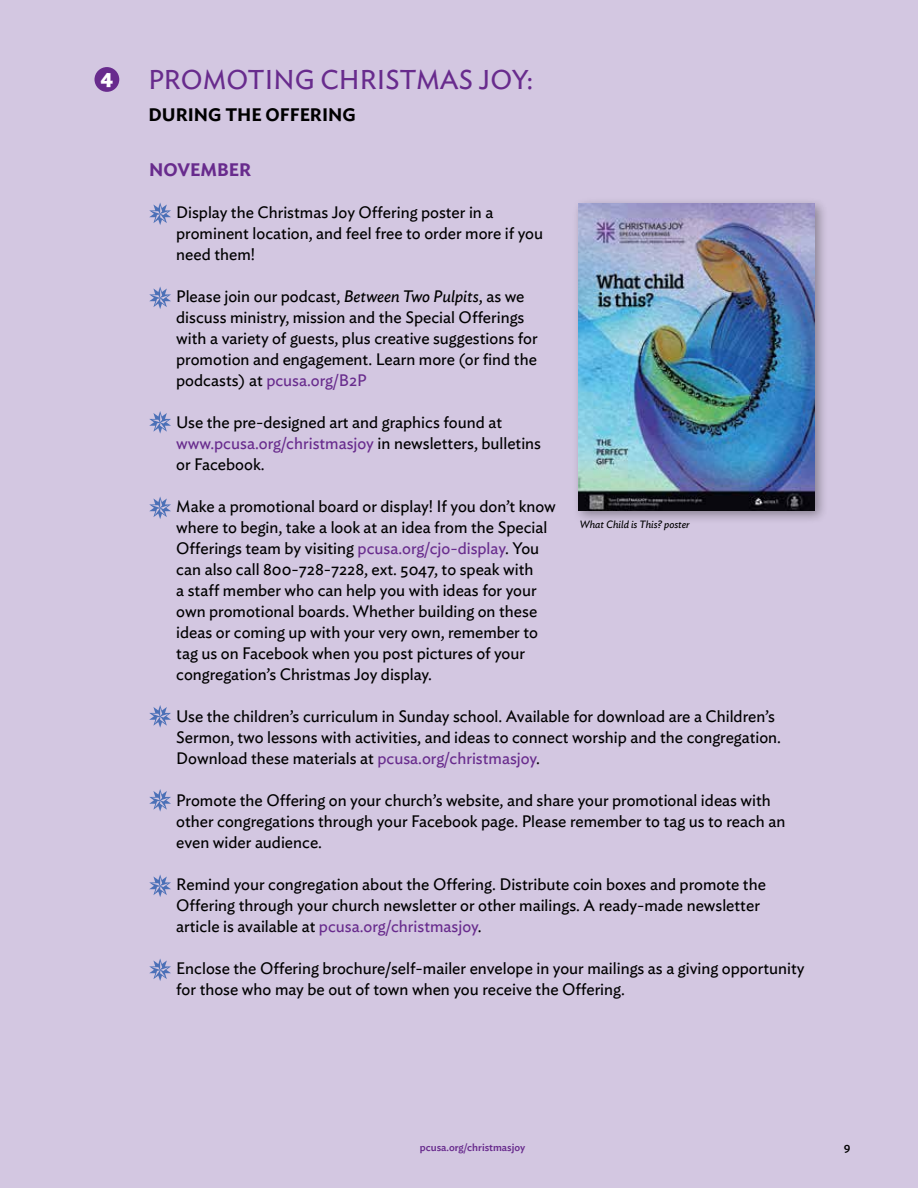
<style>
.page{position:relative;width:918px;height:1188px;background:#d3c7e1}
.page>*{position:absolute;margin:0;border:0;box-sizing:border-box;transform-origin:0 0}
.t1{font:27px "Ideal Sans";color:#682b8d}
.t2{font:700 21px "Ideal Sans";color:#fff}
.t3{font:600 18px "Ideal Sans";color:#000}
.t4{font:600 18px "Ideal Sans";color:#682b8d}
.t5{font:16.5px/21px "Ideal Sans";color:#000}
.t6{font:500 12px "Ideal Sans";color:#000}
.t7{font:500 10.5px "Ideal Sans";color:#682b8d}
.t8{font:italic 10.5px "Ideal Sans";color:#000}
.s1{font-style:italic}
.s2{color:#682b8d}
</style>
<div class="page">
<div style="left:94px;top:67px;width:25px;height:25px;background:#682b8d;border-radius:50%"></div>
<svg style="left:149px;top:203px;width:22px;height:22px"></svg>
<svg style="left:149px;top:287px;width:22px;height:22px"></svg>
<svg style="left:149px;top:411px;width:22px;height:23px"></svg>
<svg style="left:149px;top:497px;width:22px;height:22px"></svg>
<svg style="left:149px;top:705px;width:22px;height:23px"></svg>
<svg style="left:149px;top:789px;width:22px;height:23px"></svg>
<svg style="left:149px;top:875px;width:22px;height:22px"></svg>
<svg style="left:149px;top:959px;width:22px;height:22px"></svg>
<div style="left:572px;top:197px;width:256px;height:327px;background:#000;opacity:.35"></div>
<img style="left:578px;top:203px;width:236px;height:307px">
<p class="t2" style="left:101px;top:60px;width:14px">4</p>
<h1 class="t1" style="left:148px;top:59px;width:386px">PROMOTING CHRISTMAS JOY:</h1>
<p class="t3" style="left:148px;top:100px;width:209px">DURING THE OFFERING</p>
<p class="t4" style="left:149px;top:156px;width:103px">NOVEMBER</p>
<p class="t5" style="left:176px;top:201px;width:368px">Display the Christmas Joy Offering poster in a prominent location, and feel free to order more if you need them!</p>
<p class="t5" style="left:176px;top:285px;width:363px">Please join our podcast, <span class="s1">Between Two Pulpits</span>, as we discuss ministry, mission and the Special Offerings with a variety of guests, plus creative suggestions for promotion and engagement. Learn more (or find the podcasts) at <span class="s2">pcusa.org/B2P</span></p>
<p class="t5" style="left:176px;top:411px;width:366px">Use the pre-designed art and graphics found at <span class="s2">www.pcusa.org/christmasjoy</span> in newsletters, bulletins or Facebook.</p>
<p class="t5" style="left:176px;top:495px;width:381px">Make a promotional board or display! If you don’t know where to begin, take a look at an idea from the Special Offerings team by visiting <span class="s2">pcusa.org/cjo-display</span>. You can also call 800-728-7228, ext. 5047, to speak with<br>a staff member who can help you with ideas for your own promotional boards. Whether building on these ideas or coming up with your very own, remember to tag us on Facebook when you post pictures of your congregation’s Christmas Joy display.</p>
<p class="t5" style="left:176px;top:705px;width:606px">Use the children’s curriculum in Sunday school. Available for download are a Children’s<br>Sermon, two lessons with activities, and ideas to connect worship and the congregation.<br>Download these materials at <span class="s2">pcusa.org/christmasjoy</span>.</p>
<p class="t5" style="left:176px;top:789px;width:611px">Promote the Offering on your church’s website, and share your promotional ideas with other congregations through your Facebook page. Please remember to tag us to reach an even wider audience.</p>
<p class="t5" style="left:176px;top:873px;width:591px">Remind your congregation about the Offering. Distribute coin boxes and promote the<br>Offering through your church newsletter or other mailings. A ready-made newsletter article is available at <span class="s2">pcusa.org/christmasjoy</span>.</p>
<p class="t5" style="left:176px;top:957px;width:630px">Enclose the Offering brochure/self-mailer envelope in your mailings as a giving opportunity for those who may be out of town when you receive the Offering.</p>
<p class="t8" style="left:580px;top:517px;width:111px">What Child is This? poster</p>
<p class="t7" style="left:420px;top:1139px;width:107px">pcusa.org/christmasjoy</p>
<p class="t6" style="left:844px;top:1138px;width:8px">9</p>
</div>
